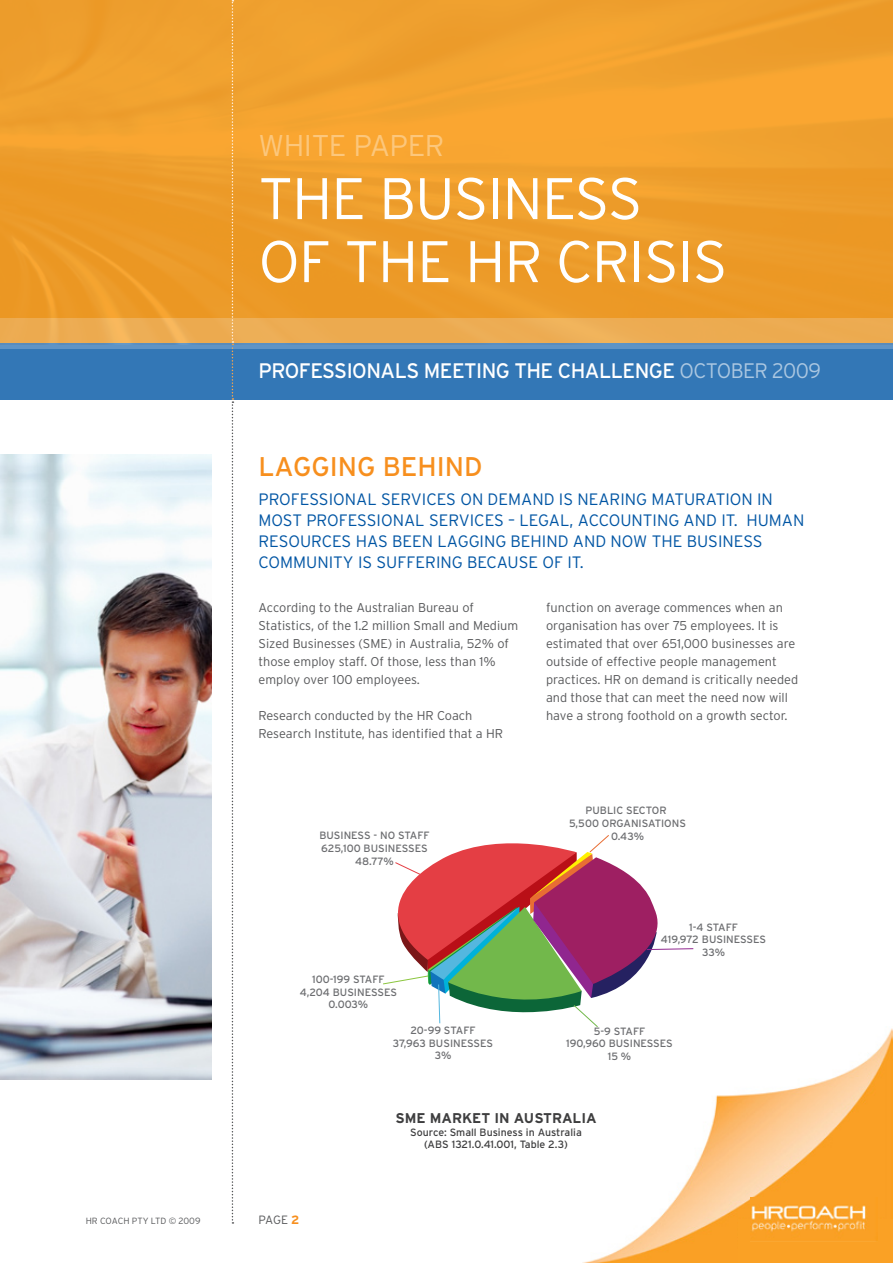
<style>
.page{position:relative;width:893px;height:1263px;background:#fff}
.page>*{position:absolute;margin:0;border:0;box-sizing:border-box;transform-origin:0 0}
.t1{font:300 58.5px/63px "Interstate";letter-spacing:-.015em;color:#fff}
.t2{font:300 30px "Interstate";letter-spacing:-.015em;color:#fcc77c}
.t3{font:27px "Interstate";color:#f78f1e}
.t4{font:21px "Interstate";letter-spacing:-.025em;color:#fff}
.t5{font:300 16.5px/21px "Interstate";color:#0055a4}
.t6{font:700 14.1px "Interstate";color:#3e3e3f}
.t7{font:300 12.75px/18px "Interstate";color:#57585a}
.t8{font:300 12px "Interstate";color:#57585a}
.t9{font:10.65px/12.8px "Interstate";color:#6c6d70;text-align:center}
.t10{font:10.65px/12.8px "Interstate";color:#3e3e3f;text-align:center}
.t11{font:300 9px "Interstate";letter-spacing:-.02em;color:#57585a}
.s1{font-weight:300;color:#abc7e1}
.s2{font-weight:700;color:#f78f1e}
</style>
<div class="page">
<div style="left:0;top:343px;width:893px;height:57px;background:#3377b6"></div>
<img style="left:0;top:454px;width:211px;height:626px">
<div style="left:0;top:318px;width:893px;height:31px;background:#5f94c6"></div>
<img style="left:582px;top:1028px;width:311px;height:235px">
<div style="left:738px;top:1219px;width:155px;height:44px;background:#faa125"></div>
<img style="left:751px;top:1198px;width:127px;height:44px">
<img style="left:0;top:0;width:893px;height:344px">
<svg style="left:232px;top:0;width:1px;height:1224px"></svg>
<svg style="left:383px;top:835px;width:311px;height:192px"></svg>
<p class="t2" style="left:259px;top:129px;width:180px">white paper</p>
<p class="t1" style="left:259px;top:167px;width:470px">The Business of the HR Crisis</p>
<p class="t4" style="left:259px;top:358px;width:564px">Professionals Meeting the Challenge <span class="s1">October 2009</span></p>
<p class="t3" style="left:259px;top:451px;width:225px">Lagging Behind</p>
<p class="t5" style="left:259px;top:489px;width:447px">Professional Services on demand is nearing maturat</p>
<p class="t5" style="left:259px;top:489px;width:547px;text-indent:467px">ion in most professional services – Legal, Accounting and IT. H uman Resources has been lagging behind and now the business community is suffering because of it.</p>
<p class="t7" style="left:259px;top:598px;width:261px">According to the Australian Bureau of<br>Statistics, of the 1.2 million Small and Medium<br>Sized Businesses (SME</p>
<p class="t7" style="left:259px;top:634px;width:252px;text-indent:129px">) in Australia, 52% of those employ staff. Of those, less than 1% employ over 100 employees.</p>
<p class="t7" style="left:259px;top:706px;width:246px">Research conducted by the H R Coach<br>Research I nstitute, has identified that a H R</p>
<p class="t9" style="left:319px;top:829px;width:112px">BUSINESS - NO STAFF<br>625,100 BUSINESSES<br>48.77%</p>
<p class="t9" style="left:300px;top:973px;width:99px">100-199 STAFF<br>4,204 BUSINESSES<br>0.003%</p>
<p class="t9" style="left:393px;top:1024px;width:102px">20-99 STAFF<br>37,963 BUSINESSES<br>3%</p>
<p class="t7" style="left:546px;top:598px;width:254px">function on average commences when an organisation has over 75 employees. It is estimated that over 651,000 businesses are outside of effective people management practices. H R on demand is critically needed and those that can meet the need now will have a strong foothold on a growth sector.</p>
<p class="t9" style="left:569px;top:804px;width:118px">PUBLIC SECTOR<br>5,500 ORGANISATIONS<br>0.43%</p>
<p class="t9" style="left:661px;top:920px;width:107px">1-4 STAFF<br>419,972 BUSINESSES<br>33%</p>
<p class="t9" style="left:566px;top:1024px;width:108px">5-9 STAFF<br>190,960 BUSINESSES<br>15 %</p>
<p class="t11" style="left:86px;top:1216px;width:116px">H R COACH Pty Lt d © 2009</p>
<p class="t8" style="left:259px;top:1213px;width:42px">page <span class="s2">2</span></p>
<p class="t6" style="left:395px;top:1110px;width:203px">SME MARKET IN AUSTRALIA</p>
<p class="t10" style="left:410px;top:1125px;width:173px">Source: Small Business in Australia (ABS 1321.0.41.001, Table 2.3)</p>
</div>
